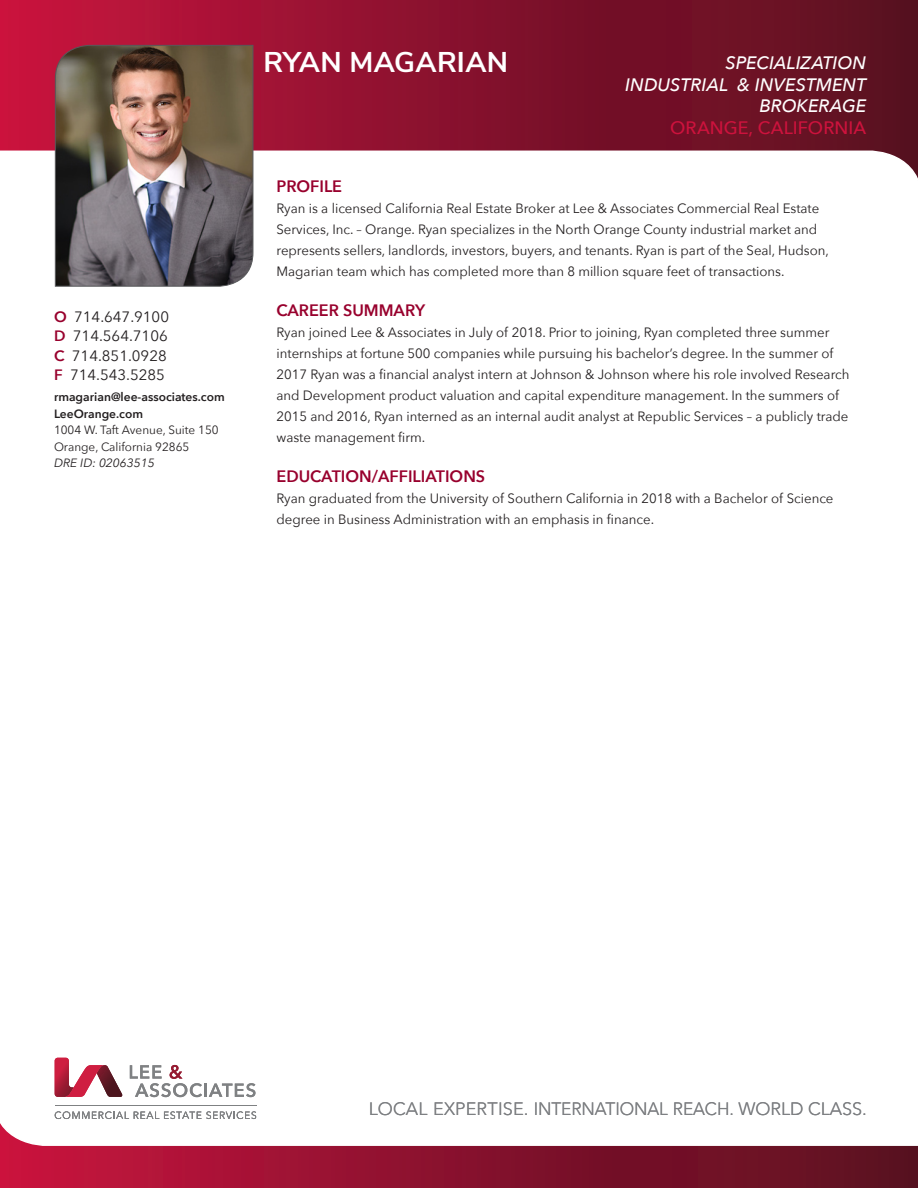
<style>
.page{position:relative;width:918px;height:1188px;background:#fff}
.page>*{position:absolute;margin:0;border:0;box-sizing:border-box;transform-origin:0 0}
.t1{font:700 28.5px "Nunito Sans";letter-spacing:.01em;color:#fff}
.t2{font:300 18px "Avenir";color:#7e8083}
.t3{font:italic 500 18px/21.6px "Avenir Next";color:#fff;text-align:right}
.t4{font:500 18px "Avenir Next";letter-spacing:.005em;color:#cd123d}
.t5{font:600 16.5px "Avenir Next";color:#98012d}
.t6{font:15px "Avenir Next";color:#231f20}
.t7{font:13.5px/21px "Avenir Next";color:#231f20}
.t8{font:12px/16.5px "Avenir Next";color:#231f20}
.t9{font:600 12px "Avenir Next";color:#231f20}
.t10{font:italic 12px "Avenir Next";color:#231f20}
.s1{font-weight:600;color:#98012d}
.s2{font-weight:600}
</style>
<div class="page">
<div style="left:0;top:0;width:918px;height:198px;background:linear-gradient(to right,#c4133e,#53101e)"></div>
<svg style="left:0;top:150px;width:918px;height:110px"></svg>
<div style="left:0;top:1089px;width:918px;height:99px;background:linear-gradient(to right,#c5133e,#54101f)"></div>
<svg style="left:0;top:1057px;width:918px;height:90px"></svg>
<img style="left:55px;top:45px;width:198px;height:242px">
<svg style="left:130px;top:1065px;width:125px;height:32px"></svg>
<svg style="left:55px;top:1058px;width:68px;height:39px"></svg>
<hr style="left:55px;top:1105px;width:202px;height:1px;background:#7f8183">
<svg style="left:55px;top:1111px;width:201px;height:8px"></svg>
<p class="t6" style="left:54px;top:304px;width:117px"><span class="s1">O</span> 714.647.9100</p>
<p class="t6" style="left:54px;top:323px;width:115px"><span class="s1">D</span> 714.564.7106</p>
<p class="t6" style="left:54px;top:343px;width:114px"><span class="s1">C</span> 714.851.0928</p>
<p class="t6" style="left:54px;top:362px;width:112px"><span class="s1">F</span> 714.543.5285</p>
<p class="t9" style="left:54px;top:387px;width:172px">rmagarian@lee-associates.com</p>
<p class="t8" style="left:54px;top:405px;width:166px"><span class="s2">LeeOrange.com<br></span>1004 W. Taft Avenue, Suite 150</p>
<p class="t8" style="left:54px;top:438px;width:137px">Orange, California 92865</p>
<p class="t10" style="left:54px;top:453px;width:102px">DRE ID: 02063515</p>
<p class="t1" style="left:264px;top:41px;width:246px">RYAN MAGARIAN</p>
<p class="t3" style="left:625px;top:51px;width:242px">SPECIALIZATION<br>INDUSTRIAL &amp; INVESTMENT<br>BROKERAGE</p>
<p class="t4" style="left:670px;top:112px;width:198px">ORANGE, CALIFORNIA</p>
<p class="t5" style="left:276px;top:172px;width:67px">PROFILE</p>
<p class="t7" style="left:276px;top:197px;width:554px">Ryan is a licensed California Real Estate Broker at Lee &amp; Associates Commercial Real Estate Services, Inc. – Orange. Ryan specializes in the North Orange County industrial market and represents sellers, landlords, investors, buyers, and tenants. Ryan is part of the Seal, Hudson, Magarian team which has completed more than 8 million square feet of transactions.</p>
<p class="t5" style="left:276px;top:296px;width:150px">CAREER SUMMARY</p>
<p class="t7" style="left:276px;top:321px;width:575px">Ryan joined Lee &amp; Associates in July of 2018. Prior to joining, Ryan completed three summer internships at fortune 500 companies while pursuing his bachelor’s degree. In the summer of 2017 Ryan was a financial analyst intern at Johnson &amp; Johnson where his role involved Research and Development product valuation and capital expenditure management. In the summers of 2015 and 2016, Ryan interned as an internal audit analyst at Republic Services – a publicly trade waste management firm.</p>
<p class="t5" style="left:276px;top:462px;width:210px">EDUCATION/AFFILIATIONS</p>
<p class="t7" style="left:276px;top:487px;width:559px">Ryan graduated from the University of Southern California in 2018 with a Bachelor of Science degree in Business Administration with an emphasis in finance.</p>
<p class="t2" style="left:369px;top:1098px;width:500px">LOCAL EXPERTISE. INTERNATIONAL REACH. WORLD CLASS.</p>
</div>
